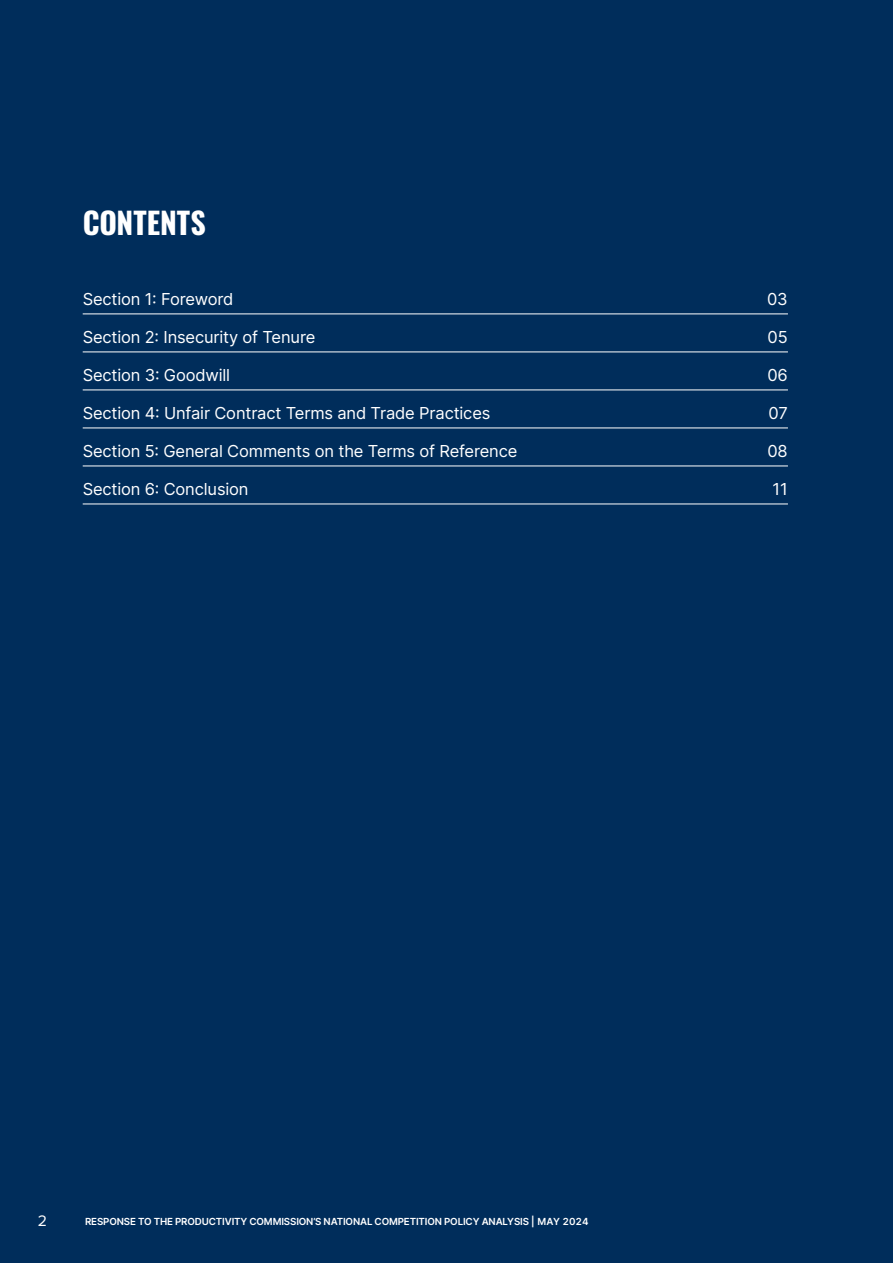
<style>
.page{position:relative;width:893px;height:1263px;background:#002d5b}
.page>*{position:absolute;margin:0;border:0;box-sizing:border-box;transform-origin:0 0}
.t1{font:700 30px "Oswald";color:#fff}
.t2{font:16.5px "Inter";letter-spacing:-.01em;color:#fff}
.t3{font:15.75px "Proxima Nova";color:#fff}
.t4{font:600 9.75px "Inter";letter-spacing:-.015em;color:#fff}
</style>
<div class="page">
<hr style="left:83px;top:314px;width:705px;height:1px;background:#fff">
<hr style="left:83px;top:352px;width:705px;height:1px;background:#fff">
<hr style="left:83px;top:390px;width:705px;height:1px;background:#fff">
<hr style="left:83px;top:428px;width:705px;height:1px;background:#fff">
<hr style="left:83px;top:466px;width:705px;height:1px;background:#fff">
<hr style="left:83px;top:504px;width:705px;height:1px;background:#fff">
<h1 class="t1" style="left:83px;top:196px;width:125px">CONTENTS</h1>
<p class="t2" style="left:83px;top:287px;width:152px">Section 1: Foreword</p>
<p class="t2" style="left:767px;top:287px;width:22px">03</p>
<p class="t2" style="left:83px;top:325px;width:234px">Section 2: Insecurity of Tenure</p>
<p class="t2" style="left:768px;top:325px;width:22px">05</p>
<p class="t2" style="left:83px;top:363px;width:149px">Section 3: Goodwill</p>
<p class="t2" style="left:767px;top:363px;width:22px">06</p>
<p class="t2" style="left:83px;top:401px;width:409px">Section 4: Unfair Contract Terms and Trade Practices</p>
<p class="t2" style="left:768px;top:401px;width:21px">07</p>
<p class="t2" style="left:83px;top:439px;width:436px">Section 5: General Comments on the Terms of Reference</p>
<p class="t2" style="left:767px;top:439px;width:22px">08</p>
<p class="t2" style="left:83px;top:477px;width:167px">Section 6: Conclusion</p>
<p class="t2" style="left:773px;top:477px;width:17px">11</p>
<p class="t3" style="left:38px;top:1208px;width:11px">2</p>
<p class="t4" style="left:85px;top:1214px;width:505px">RESPONSE TO THE PRODUCTIVITY COMMISSION’S NATIONAL COMPETITION POLICY ANALYSIS | MAY 2024</p>
</div>
